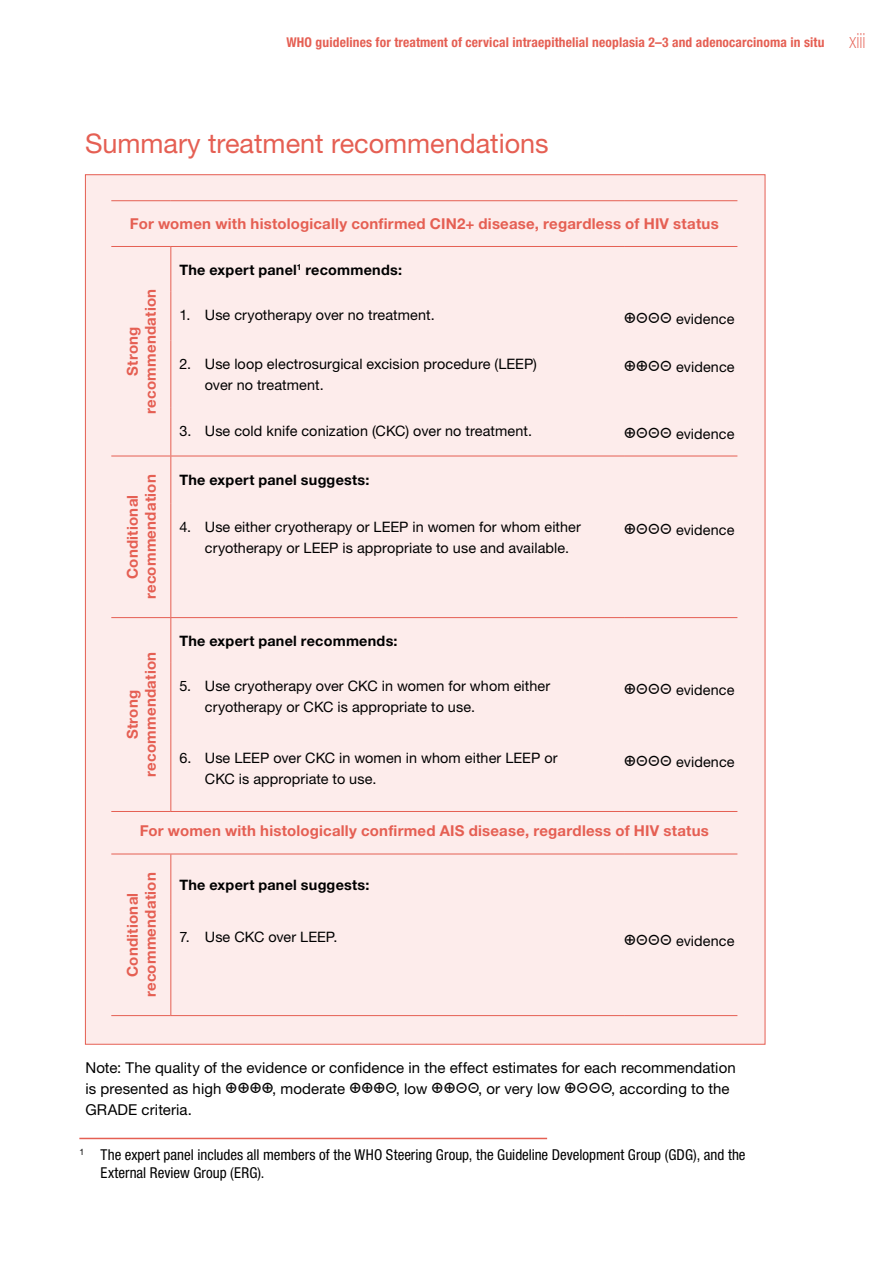
<style>
.page{position:relative;width:893px;height:1263px;background:#fff}
.page>*{position:absolute;margin:0;border:0;box-sizing:border-box;transform-origin:0 0}
.t1{font:27px "Helvetica Neue";color:#e55f53}
.t2{font:700 15px/18px "Helvetica Neue";letter-spacing:.015em;color:#e55f53;text-align:center}
.t3{font:15px/21px "Helvetica Neue";letter-spacing:.005em;color:#000}
.t4{font:condensed 15px/18px "Helvetica Neue";color:#000}
.t5{font:14.4px/21px "Helvetica Neue";letter-spacing:.005em;color:#000}
.t6{font:700 14.4px "Helvetica Neue";letter-spacing:.015em;color:#000}
.t7{font:700 condensed 13.5px "Helvetica Neue";letter-spacing:.01em;color:#e55f53}
.s1{font-weight:100;font-size:21px}
.s2{font-family:"Menlo";font-size:19.5px}
</style>
<div class="page">
<hr style="left:79px;top:1138px;width:468px;height:1px;background:#e55f53">
<div style="left:85px;top:175px;width:680px;height:869px;background:#fdeceb"></div>
<hr style="left:111px;top:200px;width:60px;height:1px;background:#e55f53">
<hr style="left:171px;top:200px;width:453px;height:1px;background:#e55f53">
<hr style="left:624px;top:200px;width:113px;height:1px;background:#e55f53">
<hr style="left:111px;top:246px;width:60px;height:1px;background:#e55f53">
<hr style="left:171px;top:246px;width:453px;height:1px;background:#e55f53">
<hr style="left:624px;top:246px;width:113px;height:1px;background:#e55f53">
<hr style="left:111px;top:811px;width:60px;height:1px;background:#e55f53">
<hr style="left:171px;top:811px;width:453px;height:1px;background:#e55f53">
<hr style="left:624px;top:811px;width:113px;height:1px;background:#e55f53">
<hr style="left:111px;top:854px;width:60px;height:1px;background:#e55f53">
<hr style="left:171px;top:854px;width:453px;height:1px;background:#e55f53">
<hr style="left:624px;top:854px;width:113px;height:1px;background:#e55f53">
<hr style="left:171px;top:1015px;width:453px;height:1px;background:#e55f53">
<hr style="left:624px;top:1015px;width:113px;height:1px;background:#e55f53">
<hr style="left:111px;top:1015px;width:60px;height:1px;background:#e55f53">
<hr style="left:170px;top:247px;width:1px;height:45px;background:#e55f53">
<hr style="left:170px;top:292px;width:1px;height:49px;background:#e55f53">
<hr style="left:170px;top:341px;width:1px;height:66px;background:#e55f53">
<hr style="left:170px;top:407px;width:1px;height:49px;background:#e55f53">
<hr style="left:170px;top:456px;width:1px;height:47px;background:#e55f53">
<hr style="left:170px;top:503px;width:1px;height:114px;background:#e55f53">
<hr style="left:170px;top:618px;width:1px;height:45px;background:#e55f53">
<hr style="left:170px;top:663px;width:1px;height:72px;background:#e55f53">
<hr style="left:170px;top:735px;width:1px;height:76px;background:#e55f53">
<hr style="left:170px;top:854px;width:1px;height:60px;background:#e55f53">
<hr style="left:170px;top:914px;width:1px;height:101px;background:#e55f53">
<hr style="left:111px;top:456px;width:60px;height:1px;background:#e55f53">
<hr style="left:111px;top:617px;width:60px;height:1px;background:#e55f53">
<hr style="left:171px;top:456px;width:453px;height:1px;background:#e55f53">
<hr style="left:624px;top:456px;width:113px;height:1px;background:#e55f53">
<hr style="left:171px;top:617px;width:453px;height:1px;background:#e55f53">
<hr style="left:624px;top:617px;width:113px;height:1px;background:#e55f53">
<p class="t7" style="left:287px;top:34px;width:581px">WHO guidelines for treatment of cervical intraepithelial neoplasia 2–3 and adenocarcinoma in situ <span class="s1">xiii</span></p>
<h1 class="t1" style="left:85px;top:127px;width:465px">Summary treatment recommendations</h1>
<p class="t2" style="left:130px;top:215px;width:590px">For women with histologically confirmed CIN2+ disease, regardless of HIV status</p>
<p class="t2" style="left:123px;top:414px;width:126px;rotate:-90deg">Strong recommendation</p>
<p class="t6" style="left:179px;top:261px;width:224px">The expert panel<sup>1</sup> recommends:</p>
<p class="t5" style="left:179px;top:304px;width:257px">1. Use cryotherapy over no treatment.</p>
<p class="t5" style="left:624px;top:308px;width:112px"><span class="s2">⊕⊝⊝⊝</span> evidence</p>
<p class="t5" style="left:205px;top:353px;width:334px;text-indent:-26px">2. Use loop electrosurgical excision procedure (LEEP) over no treatment.</p>
<p class="t5" style="left:624px;top:357px;width:112px"><span class="s2">⊕⊕⊝⊝</span> evidence</p>
<p class="t5" style="left:179px;top:420px;width:354px">3. Use cold knife conization (CKC) over no treatment.</p>
<p class="t5" style="left:624px;top:423px;width:112px"><span class="s2">⊕⊝⊝⊝</span> evidence</p>
<p class="t2" style="left:123px;top:599px;width:126px;rotate:-90deg">Conditional recommendation</p>
<p class="t6" style="left:179px;top:471px;width:192px">The expert panel suggests:</p>
<p class="t5" style="left:205px;top:516px;width:378px;text-indent:-26px">4. Use either cryotherapy or LEEP in women for whom either cryotherapy or LEEP is appropriate to use and available.</p>
<p class="t5" style="left:624px;top:519px;width:112px"><span class="s2">⊕⊝⊝⊝</span> evidence</p>
<p class="t6" style="left:179px;top:632px;width:220px">The expert panel recommends:</p>
<p class="t5" style="left:205px;top:675px;width:347px;text-indent:-26px">5. Use cryotherapy over CKC in women for whom either cryotherapy or CKC is appropriate to use.</p>
<p class="t5" style="left:624px;top:679px;width:112px"><span class="s2">⊕⊝⊝⊝</span> evidence</p>
<p class="t5" style="left:205px;top:747px;width:354px;text-indent:-26px">6. Use LEEP over CKC in women in whom either LEEP or<br>CKC is appropriate to use.</p>
<p class="t5" style="left:624px;top:751px;width:112px"><span class="s2">⊕⊝⊝⊝</span> evidence</p>
<p class="t2" style="left:140px;top:822px;width:571px">For women with histologically confirmed AIS disease, regardless of HIV status</p>
<p class="t2" style="left:123px;top:997px;width:126px;rotate:-90deg">Conditional recommendation</p>
<p class="t6" style="left:179px;top:876px;width:192px">The expert panel suggests:</p>
<p class="t2" style="left:123px;top:777px;width:126px;rotate:-90deg">Strong recommendation</p>
<p class="t5" style="left:179px;top:926px;width:160px">7. Use CKC over LEEP.</p>
<p class="t5" style="left:624px;top:930px;width:112px"><span class="s2">⊕⊝⊝⊝</span> evidence</p>
<p class="t3" style="left:85px;top:1057px;width:652px">Note: The quality of the evidence or confidence in the effect estimates for each recommendation is presented as high <span class="s2">⊕⊕⊕⊕</span>, moderate <span class="s2">⊕⊕⊕⊝</span>, low <span class="s2">⊕⊕⊝⊝</span>, or very low <span class="s2">⊕⊝⊝⊝</span>, according to the<br>GRADE criteria.</p>
<p class="t4" style="left:101px;top:1146px;width:646px;text-indent:-21px"><sup>1</sup> The expert panel includes all members of the WHO Steering Group, the Guideline Development Group (GDG), and the<br>External Review Group (ERG).</p>
</div>
